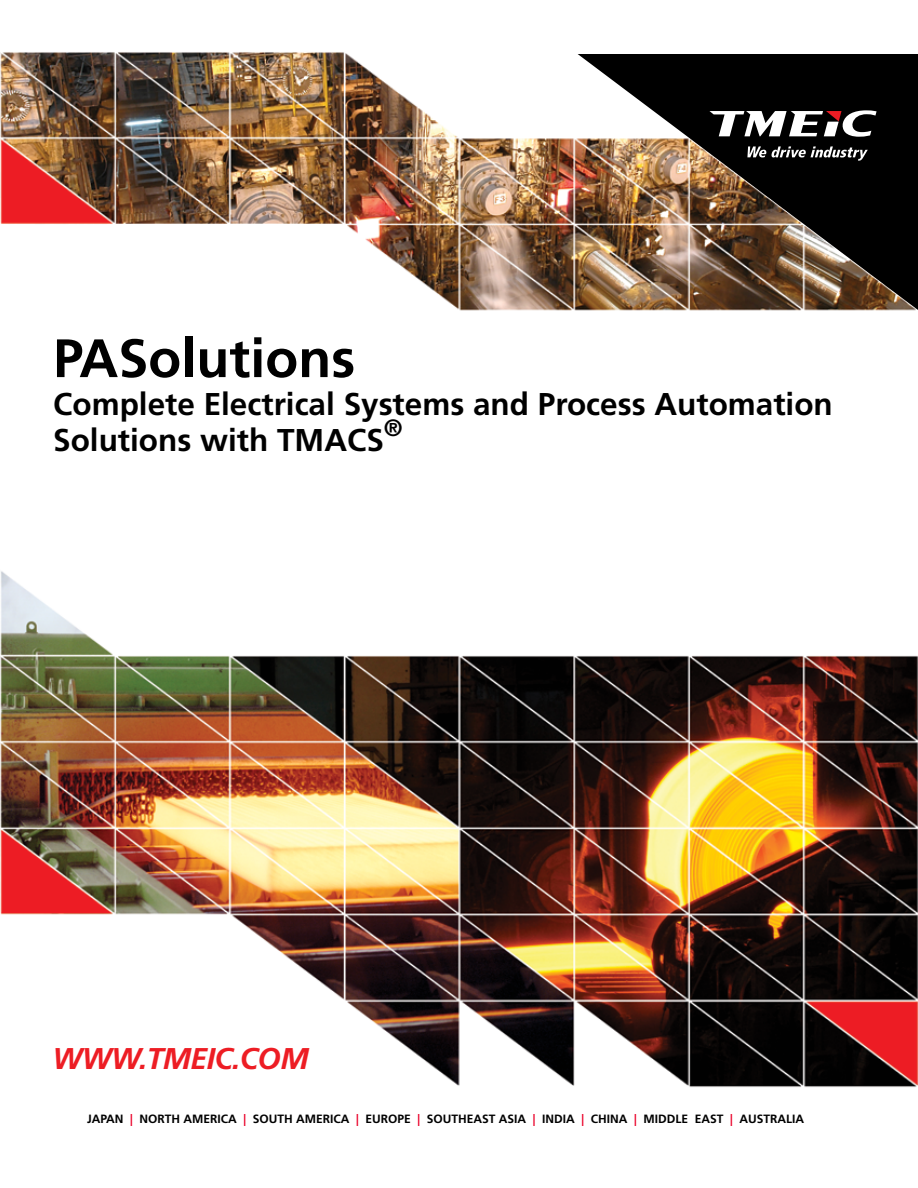
<style>
.page{position:relative;width:918px;height:1188px;background:#fff}
.page>*{position:absolute;margin:0;border:0;box-sizing:border-box;transform-origin:0 0}
.t1{font:700 54px "Frutiger LT Std";color:#000}
.t2{font:700 31.5px/36px "Frutiger LT Std";color:#000}
.t3{font:italic 700 30px "Frutiger LT Std";letter-spacing:-.02em;color:#ed1d24}
.t4{font:700 23.55px "Frutiger LT Std";color:#000}
.t5{font:700 12px "Frutiger LT Std";color:#000}
.s1{color:#ea0029}
</style>
<div class="page">
<img style="left:0;top:52px;width:918px;height:1035px">
<img style="left:578px;top:54px;width:340px;height:256px">
<svg style="left:747px;top:146px;width:121px;height:15px"></svg>
<svg style="left:709px;top:110px;width:168px;height:27px"></svg>
<h1 class="t1" style="left:53px;top:326px;width:304px">PASolutions</h1>
<h2 class="t2" style="left:53px;top:386px;width:781px">Complete Electrical Systems and Process Automation<br>Solutions with TMACS</h2>
<h3 class="t4" style="left:384px;top:413px;width:20px">®</h3>
<h3 class="t3" style="left:52px;top:1041px;width:258px">WWW.TMEIC.COM</h3>
<p class="t5" style="left:87px;top:1111px;width:719px">JAPAN <span class="s1">|</span> NORTH AMERICA <span class="s1">|</span> SOUTH AMERICA <span class="s1">|</span> EUROPE <span class="s1">|</span> SOUTHEAST ASIA <span class="s1">|</span> INDIA <span class="s1">|</span> CHINA <span class="s1">|</span> MIDDLE EAST <span class="s1">|</span> AUSTRALIA</p>
</div>
